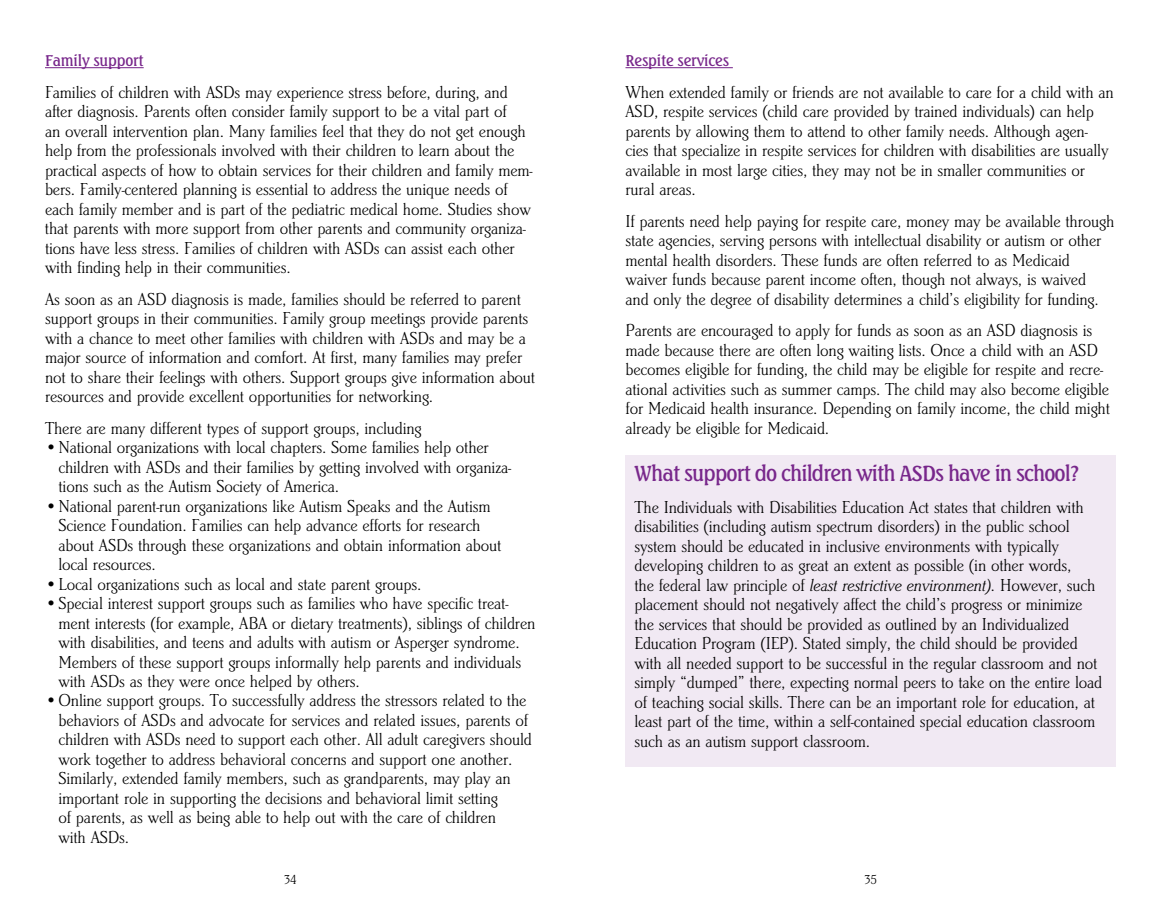
<style>
.page{position:relative;width:1161px;height:918px;background:#fff}
.page>*{position:absolute;margin:0;border:0;box-sizing:border-box;transform-origin:0 0}
.t1{font:500 21px "Seagull BT";letter-spacing:-.04em;color:#78278b}
.t2{font:300 18px/19.5px "Brighton T";letter-spacing:-.01em;color:#000}
.t3{font:500 15px "Seagull BT";letter-spacing:-.01em;color:#78278b}
.t4{font:300 13.5px "Brighton T";color:#000}
.s1{font-style:italic}
</style>
<div class="page">
<hr style="left:45px;top:67px;width:99px;height:1px;background:#78278b">
<hr style="left:626px;top:67px;width:107px;height:1px;background:#78278b">
<div style="left:626px;top:455px;width:490px;height:311px;background:#f1e9f3"></div>
<p class="t3" style="left:45px;top:51px;width:100px">Family support</p>
<p class="t2" style="left:45px;top:82px;width:489px">Families of children with ASDs may experience stress before, during, and after diagnosis. Parents often consider family support to be a vital part of<br>an overall intervention plan. Many families feel that they do not get enough help from the professionals involved with their children to learn about the practical aspects of how to obtain services for their children and family mem&shy;bers. Family-centered planning is essential to address the unique needs of each family member and is part of the pediatric medical home. Studies show that parents with more support from other parents and community organiza&shy;tions have less stress. Families of children with ASDs can assist each other with finding help in their communities.</p>
<p class="t2" style="left:45px;top:289px;width:492px">As soon as an ASD diagnosis is made, families should be referred to parent support groups in their communities. Family group meetings provide parents with a chance to meet other families with children with ASDs and may be a major source of information and comfort. At first, many families may prefer not to share their feelings with others. Support groups give information about resources and provide excellent opportunities for networking.</p>
<p class="t2" style="left:45px;top:418px;width:378px">There are many different types of support groups, including</p>
<p class="t2" style="left:59px;top:438px;width:454px;text-indent:-14px">•National organizations with local chapters. Some families help other children with ASDs and their families by getting involved with organiza&shy;tions such as the Autism Society of America.</p>
<p class="t2" style="left:59px;top:496px;width:444px;text-indent:-14px">•National parent-run organizations like Autism Speaks and the Autism Science Foundation. Families can help advance efforts for research about ASDs through these organizations and obtain information about local resources.</p>
<p class="t2" style="left:45px;top:574px;width:378px">•Local organizations such as local and state parent groups.</p>
<p class="t2" style="left:59px;top:593px;width:478px;text-indent:-14px">•Special interest support groups such as families who have specific treat&shy;ment interests (for example, ABA or dietary treatments), siblings of children with disabilities, and teens and adults with autism or Asperger syndrome.<br>Members of these support groups informally help parents and individuals with ASDs as they were once helped by others.</p>
<p class="t2" style="left:59px;top:691px;width:475px;text-indent:-14px">•Online support groups. To successfully address the stressors related to the behaviors of ASDs and advocate for services and related issues, parents of children with ASDs need to support each other. All adult caregivers should work together to address behavioral concerns and support one another.<br>Similarly, extended family members, such as grandparents, may play an important role in supporting the decisions and behavioral limit setting<br>of parents, as well as being able to help out with the care of children<br>with ASDs.</p>
<p class="t3" style="left:626px;top:51px;width:105px">Respite services</p>
<p class="t2" style="left:626px;top:82px;width:490px">When extended family or friends are not available to care for a child with an ASD, respite services (child care provided by trained individuals) can help parents by allowing them to attend to other family needs. Although agen&shy;cies that specialize in respite services for children with disabilities are usually available in most large cities, they may not be in smaller communities or rural areas.</p>
<p class="t2" style="left:626px;top:211px;width:490px">If parents need help paying for respite care, money may be available through state agencies, serving persons with intellectual disability or autism or other mental health disorders. These funds are often referred to as Medicaid waiver funds because parent income often, though not always, is waived<br>and only the degree of disability determines a child’s eligibility for funding.</p>
<p class="t2" style="left:626px;top:321px;width:486px">Parents are encouraged to apply for funds as soon as an ASD diagnosis is made because there are often long waiting lists. Once a child with an ASD becomes eligible for funding, the child may be eligible for respite and recre&shy;ational activities such as summer camps. The child may also become eligible for Medicaid health insurance. Depending on family income, the child might already be eligible for Medicaid.</p>
<p class="t1" style="left:634px;top:460px;width:447px">What support do children with ASDs have in school?</p>
<p class="t2" style="left:634px;top:497px;width:469px">The Individuals with Disabilities Education Act states that children with disabilities (including autism spectrum disorders) in the public school system should be educated in inclusive environments with typically developing children to as great an extent as possible (in other words,<br>the federal law principle of <span class="s1">least restrictive environment).</span> However, such placement should not negatively affect the child’s progress or minimize the services that should be provided as outlined by an Individualized Education Program (IEP). Stated simply, the child should be provided with all needed support to be successful in the regular classroom and not simply “dumped” there, expecting normal peers to take on the entire load of teaching social skills. There can be an important role for education, at least part of the time, within a self-contained special education classroom such as an autism support classroom.</p>
<p class="t4" style="left:284px;top:872px;width:14px">34</p>
<p class="t4" style="left:864px;top:872px;width:14px">35</p>
</div>
